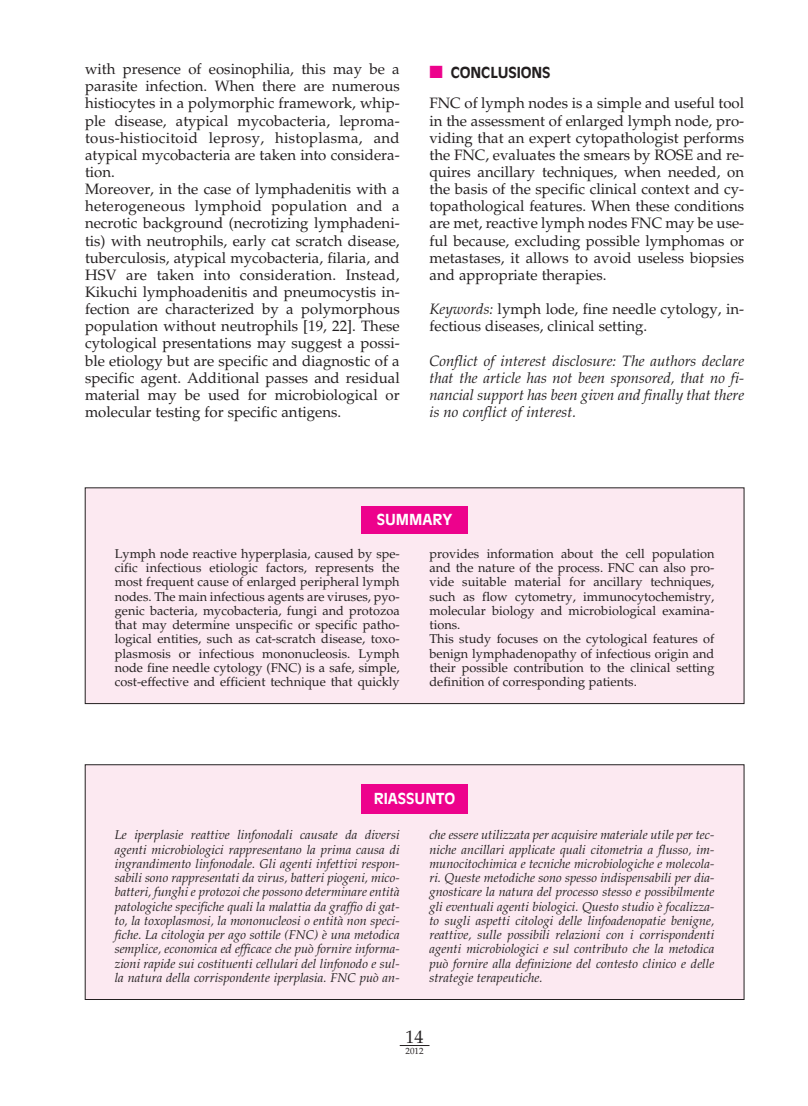
<style>
.page{position:relative;width:808px;height:1106px;background:#fff}
.page>*{position:absolute;margin:0;border:0;box-sizing:border-box;transform-origin:0 0}
.t1{font:18px "Palatino";color:#231f20}
.t2{font:15px/17.1px "Palatino";color:#231f20}
.t3{font:italic 15px/17.1px "Palatino";color:#231f20;text-align:justify}
.t4{font:700 15px "Antique Olive";color:#fff}
.t5{font:italic 12.75px/14.2px "Palatino";color:#231f20;text-align:justify}
.t6{font:12.75px/14.2px "Palatino";color:#231f20;text-align:justify}
.t7{font:9px "Palatino";color:#231f20}
.s1{color:#ed028c}
.s2{font-family:"Antique Olive";font-weight:700}
.s3{font-style:italic}
</style>
<div class="page">
<svg style="left:400px;top:1045px;width:29px;height:1px"></svg>
<div style="left:85px;top:764px;width:659px;height:235px;background:#fce9f1"></div>
<div style="left:85px;top:764px;width:659px;height:235px;border:1px solid #231f20"></div>
<div style="left:362px;top:784px;width:106px;height:29px;background:#ed028c"></div>
<div style="left:85px;top:488px;width:659px;height:215px;background:#fce9f1"></div>
<div style="left:362px;top:506px;width:106px;height:27px;background:#ed028c"></div>
<p class="t2" style="left:85px;top:62px;width:316px">with presence of eosinophilia, this may be a parasite infection. When there are numerous histiocytes in a polymorphic framework, whip&shy;ple disease, atypical mycobacteria, leproma&shy;tous-histiocitoid leprosy, histoplasma, and atypical mycobacteria are taken into considera&shy;tion.<br>Moreover, in the case of lymphadenitis with a heterogeneous lymphoid population and a necrotic background (necrotizing lymphadeni&shy;tis) with neutrophils, early cat scratch disease, tuberculosis, atypical mycobacteria, filaria, and HSV are taken into consideration. Instead, Kikuchi lymphoadenitis and pneumocystis in&shy;fection are characterized by a polymorphous population without neutrophils [19, 22]. These cytological presentations may suggest a possi&shy;ble etiology but are specific and diagnostic of a specific agent. Additional passes and residual material may be used for microbiological or molecular testing for specific antigens.</p>
<p class="t2" style="left:429px;top:60px;width:316px;line-height:30.3px"><span class="s1">■</span> <span class="s2">CONCLUSIONS<br></span>FNC of lymph nodes is a simple and useful tool</p>
<p class="t2" style="left:429px;top:114px;width:316px;text-align:justify">in the assessment of enlarged lymph node, pro&shy;viding that an expert cytopathologist performs the FNC, evaluates the smears by ROSE and re&shy;quires ancillary techniques, when needed, on the basis of the specific clinical context and cy&shy;topathological features. When these conditions are met, reactive lymph nodes FNC may be use&shy;ful because, excluding possible lymphomas or metastases, it allows to avoid useless biopsies and appropriate therapies.</p>
<p class="t2" style="left:429px;top:302px;width:316px"><span class="s3">Keywords:</span> lymph lode, fine needle cytology, in&shy;fectious diseases, clinical setting.</p>
<p class="t3" style="left:429px;top:353px;width:316px">Conflict of interest disclosure: The authors declare that the article has not been sponsored, that no fi&shy;nancial support has been given and finally that there is no conflict of interest.</p>
<p class="t4" style="left:377px;top:514px;width:77px">SUMMARY</p>
<p class="t6" style="left:115px;top:548px;width:286px">Lymph node reactive hyperplasia, caused by spe&shy;cific infectious etiologic factors, represents the most frequent cause of enlarged peripheral lymph nodes. The main infectious agents are viruses, pyo&shy;genic bacteria, mycobacteria, fungi and protozoa that may determine unspecific or specific patho&shy;logical entities, such as cat-scratch disease, toxo&shy;plasmosis or infectious mononucleosis. Lymph node fine needle cytology (FNC) is a safe, simple, cost-effective and efficient technique that quickly</p>
<p class="t6" style="left:429px;top:548px;width:286px;text-align:left">provides information about the cell population and the nature of the process. FNC can also pro&shy;vide suitable material for ancillary techniques, such as flow cytometry, immunocytochemistry, molecular biology and microbiological examina&shy;tions.<br>This study focuses on the cytological features of benign lymphadenopathy of infectious origin and their possible contribution to the clinical setting definition of corresponding patients.</p>
<p class="t4" style="left:374px;top:792px;width:83px">RIASSUNTO</p>
<p class="t5" style="left:115px;top:829px;width:286px">Le iperplasie reattive linfonodali causate da diversi agenti microbiologici rappresentano la prima causa di ingrandimento linfonodale. Gli agenti infettivi respon&shy;sabili sono rappresentati da virus, batteri piogeni, mico&shy;batteri, funghi e protozoi che possono determinare entità patologiche specifiche quali la malattia da graffio di gat&shy;to, la toxoplasmosi, la mononucleosi o entità non speci&shy;fiche. La citologia per ago sottile (FNC) è una metodica semplice, economica ed efficace che può fornire informa&shy;zioni rapide sui costituenti cellulari del linfonodo e sul&shy;la natura della corrispondente iperplasia. FNC può an-</p>
<p class="t5" style="left:429px;top:829px;width:286px">che essere utilizzata per acquisire materiale utile per tec&shy;niche ancillari applicate quali citometria a flusso, im&shy;munocitochimica e tecniche microbiologiche e molecola&shy;ri. Queste metodiche sono spesso indispensabili per dia&shy;gnosticare la natura del processo stesso e possibilmente gli eventuali agenti biologici. Questo studio è focalizza&shy;to sugli aspetti citologi delle linfoadenopatie benigne, reattive, sulle possibili relazioni con i corrispondenti agenti microbiologici e sul contributo che la metodica può fornire alla definizione del contesto clinico e delle strategie terapeutiche.</p>
<p class="t1" style="left:406px;top:1030px;width:19px">14</p>
<p class="t7" style="left:406px;top:1047px;width:19px">2012</p>
</div>
